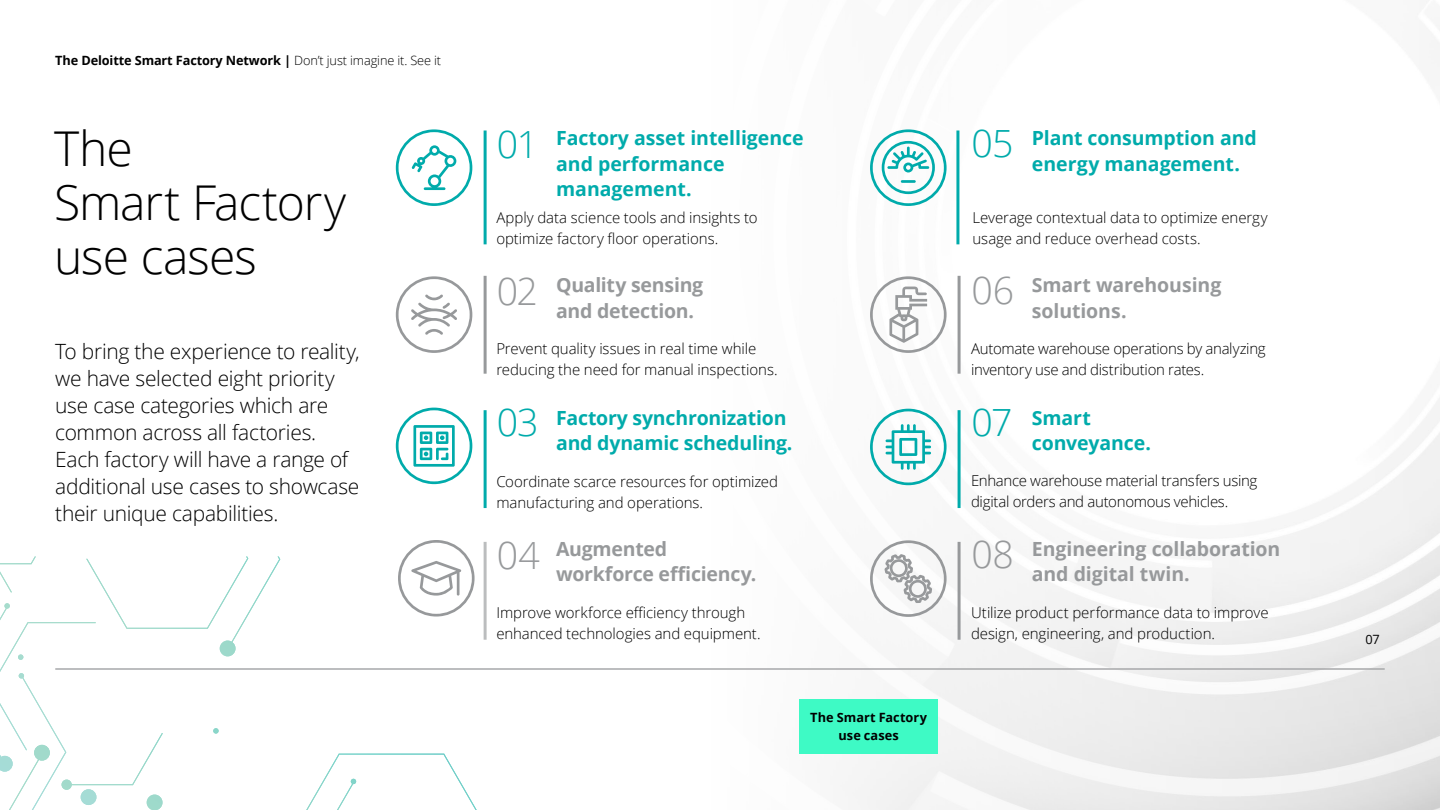
<style>
.page{position:relative;width:1440px;height:810px;background:#fff}
.page>*{position:absolute;margin:0;border:0;box-sizing:border-box;transform-origin:0 0}
.t1{font:300 48px/54px "Open Sans";letter-spacing:-.02em;color:#000}
.t2{font:300 37.5px "Open Sans";letter-spacing:-.035em;color:#00abab}
.t3{font:300 37.5px "Open Sans";letter-spacing:-.01em;color:#97999b}
.t4{font:300 21px/27px "Open Sans";letter-spacing:-.015em;color:#000}
.t5{font:700 19.5px/25.5px "Open Sans";letter-spacing:-.005em;color:#00abab}
.t6{font:700 19.5px/25.5px "Open Sans";letter-spacing:-.005em;color:#97999b}
.t7{font:300 15px/21px "Open Sans";letter-spacing:-.005em;color:#000}
.t8{font:700 12.75px/18px "Open Sans";letter-spacing:-.01em;color:#000;text-align:center}
.t9{font:12.75px "Open Sans";color:#000}
.s1{font-weight:300}
</style>
<div class="page">
<hr style="left:55px;top:668px;width:1330px;height:2px;background:#a7a8aa">
<svg style="left:398px;top:540px;width:77px;height:77px"></svg>
<svg style="left:396px;top:129px;width:76px;height:77px"></svg>
<svg style="left:396px;top:276px;width:76px;height:77px"></svg>
<svg style="left:396px;top:408px;width:76px;height:76px"></svg>
<svg style="left:870px;top:129px;width:77px;height:77px"></svg>
<hr style="left:901px;top:180px;width:15px;height:3px;background:#00abab">
<svg style="left:870px;top:276px;width:77px;height:77px"></svg>
<svg style="left:870px;top:409px;width:77px;height:76px"></svg>
<svg style="left:870px;top:540px;width:77px;height:77px"></svg>
<hr style="left:484px;top:130px;width:3px;height:114px;background:#00abab">
<hr style="left:956px;top:130px;width:3px;height:114px;background:#00abab">
<hr style="left:484px;top:276px;width:3px;height:98px;background:#97999b">
<hr style="left:958px;top:276px;width:3px;height:98px;background:#97999b">
<hr style="left:484px;top:410px;width:3px;height:98px;background:#00abab">
<hr style="left:958px;top:410px;width:3px;height:98px;background:#00abab">
<hr style="left:484px;top:542px;width:3px;height:98px;background:#97999b">
<hr style="left:958px;top:542px;width:3px;height:98px;background:#97999b">
<svg style="left:306px;top:754px;width:171px;height:56px"></svg>
<svg style="left:0;top:556px;width:280px;height:254px"></svg>
<div style="left:799px;top:699px;width:139px;height:55px;background:#3efac5"></div>
<p class="t8" style="left:55px;top:51px;width:387px">The Deloitte Smart Factory Network | <span class="s1">Don’t just imagine it. See it</span></p>
<h1 class="t1" style="left:54px;top:121px;width:293px">The<br>Smart Factory use cases</h1>
<h3 class="t4" style="left:55px;top:337px;width:306px">To bring the experience to reality, we have selected eight priority use case categories which are common across all factories.<br>Each factory will have a range of additional use cases to showcase their unique capabilities.</h3>
<h2 class="t2" style="left:972px;top:118px;width:43px">05</h2>
<h3 class="t5" style="left:556px;top:125px;width:249px">Factory asset intelligence and performance management.</h3>
<p class="t7" style="left:496px;top:207px;width:263px">Apply data science tools and insights to optimize factory floor operations.</p>
<h2 class="t2" style="left:497px;top:119px;width:43px">01</h2>
<h3 class="t5" style="left:1032px;top:125px;width:226px">Plant consumption and energy management.</h3>
<p class="t7" style="left:973px;top:207px;width:297px">Leverage contextual data to optimize energy usage and reduce overhead costs.</p>
<h2 class="t3" style="left:972px;top:265px;width:44px">06</h2>
<h3 class="t6" style="left:556px;top:272px;width:149px">Quality sensing and detection.</h3>
<p class="t7" style="left:496px;top:338px;width:283px">Prevent quality issues in real time while reducing the need for manual inspections.</p>
<h2 class="t3" style="left:497px;top:266px;width:43px">02</h2>
<h3 class="t6" style="left:1032px;top:272px;width:191px">Smart warehousing solutions.</h3>
<p class="t7" style="left:971px;top:338px;width:296px">Automate warehouse operations by analyzing inventory use and distribution rates.</p>
<h2 class="t2" style="left:497px;top:397px;width:43px">03</h2>
<h3 class="t5" style="left:1032px;top:404px;width:121px">Smart conveyance.</h3>
<p class="t7" style="left:971px;top:469px;width:288px">Enhance warehouse material transfers using digital orders and autonomous vehicles.</p>
<h2 class="t2" style="left:972px;top:397px;width:43px">07</h2>
<h3 class="t5" style="left:556px;top:404px;width:238px">Factory synchronization and dynamic scheduling.</h3>
<p class="t7" style="left:496px;top:470px;width:283px">Coordinate scarce resources for optimized manufacturing and operations.</p>
<h2 class="t3" style="left:972px;top:528px;width:44px">08</h2>
<h3 class="t6" style="left:556px;top:536px;width:202px">Augmented workforce efficiency.</h3>
<p class="t7" style="left:496px;top:602px;width:266px">Improve workforce efficiency through enhanced technologies and equipment.</p>
<h2 class="t3" style="left:497px;top:529px;width:45px">04</h2>
<h3 class="t6" style="left:1032px;top:536px;width:250px">Engineering collaboration and digital twin.</h3>
<p class="t7" style="left:971px;top:602px;width:299px">Utilize product performance data to improve design, engineering, and production.</p>
<p class="t8" style="left:810px;top:709px;width:118px">The Smart Factory use cases</p>
<p class="t9" style="left:1365px;top:631px;width:16px">07</p>
</div>
